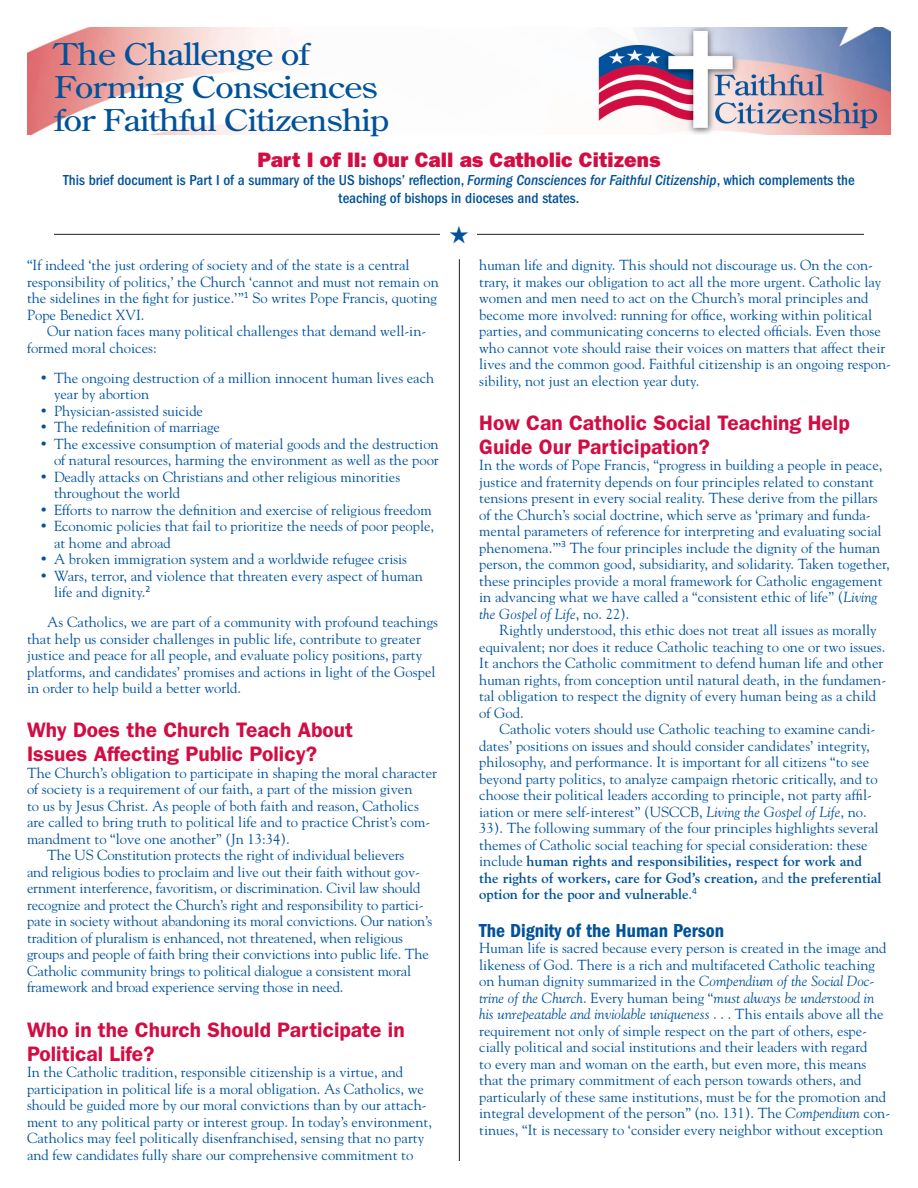
<style>
.page{position:relative;width:918px;height:1188px;background:#fff}
.page>*{position:absolute;margin:0;border:0;box-sizing:border-box;transform-origin:0 0}
.t1{font:30px "Century Old Style Std";letter-spacing:-.025em;color:#01529a;scale:1.2 1}
.t2{font:600 21px/24px "ITC Franklin Gothic Std";color:#d20d44}
.Part_Title{font:21px "ITC Franklin Gothic Std Hvy";color:#d20d44}
.t3{font:19.5px "ITC Franklin Gothic Std Dm Cd";color:#01529a}
.t4{font:500 condensed 15px/18px "ITC Franklin Gothic Std";color:#01529a;text-align:center}
.paraNoindent{font:14.55px/16.5px "Goudy Std";color:#01529a}
.para{font:14.55px/16.5px "Goudy Std";color:#01529a}
.s1{font-style:italic}
.s2{font-weight:700}
</style>
<div class="page">
<img style="left:27px;top:27px;width:864px;height:108px">
<hr style="left:459px;top:259px;width:1px;height:902px;background:#231f20">
<hr style="left:54px;top:234px;width:810px;height:1px;background:#231f20">
<div style="left:441px;top:225px;width:36px;height:27px;background:#fff"></div>
<p class="t1" style="left:54px;top:35px;width:214px">The Challenge of</p>
<p class="t1" style="left:54px;top:68px;width:271px">Forming Consciences</p>
<p class="t1" style="left:54px;top:101px;width:281px">for Faithful Citizenship</p>
<p class="Part_Title" style="left:258px;top:148px;width:404px">Part I of II: Our Call as Catholic Citizens</p>
<p class="t4" style="left:63px;top:172px;width:793px">This brief document is Part I of a summary of the US bishops’ reflection, <span class="s1">Forming Consciences for Faithful Citizenship</span>, which complements the teaching of bishops in dioceses and states.</p>
<p class="paraNoindent" style="left:27px;top:257px;width:413px">“If indeed ‘the just ordering of society and of the state is a central responsibility of politics,’ the Church ‘cannot and must not remain on the sidelines in the fight for justice.’”<sup>1</sup> So writes Pope Francis, quoting Pope Benedict XVI.</p>
<p class="para" style="left:27px;top:323px;width:401px;text-indent:20px">Our nation faces many political challenges that demand well-in&shy;formed moral choices:</p>
<p class="paraNoindent" style="left:54px;top:369px;width:382px;text-indent:-14px">• The ongoing destruction of a million innocent human lives each year by abortion</p>
<p class="paraNoindent" style="left:40px;top:402px;width:164px">• Physician-assisted suicide</p>
<p class="paraNoindent" style="left:40px;top:419px;width:181px">• The redefinition of marriage</p>
<p class="paraNoindent" style="left:40px;top:435px;width:400px;text-align:right">• The excessive consumption of material goods and the destruction of natural resources, harming the environment as well as the poor</p>
<p class="paraNoindent" style="left:54px;top:468px;width:348px;text-indent:-14px">• Deadly attacks on Christians and other religious minorities throughout the world</p>
<p class="paraNoindent" style="left:40px;top:501px;width:393px">• Efforts to narrow the definition and exercise of religious freedom</p>
<p class="paraNoindent" style="left:54px;top:518px;width:382px;text-indent:-14px">• Economic policies that fail to prioritize the needs of poor people, at home and abroad</p>
<p class="paraNoindent" style="left:40px;top:551px;width:368px">• A broken immigration system and a worldwide refugee crisis</p>
<p class="paraNoindent" style="left:54px;top:567px;width:370px;text-indent:-14px">• Wars, terror, and violence that threaten every aspect of human life and dignity.<sup>2</sup></p>
<p class="para" style="left:27px;top:614px;width:413px;text-indent:20px">As Catholics, we are part of a community with profound teachings that help us consider challenges in public life, contribute to greater justice and peace for all people, and evaluate policy positions, party platforms, and candidates’ promises and actions in light of the Gospel in order to help build a better world.</p>
<h1 class="t2" style="left:27px;top:718px;width:328px">Why Does the Church Teach About<br>Issues Affecting Public Policy?</h1>
<p class="paraNoindent" style="left:27px;top:764px;width:412px">The Church’s obligation to participate in shaping the moral character of society is a requirement of our faith, a part of the mission given<br>to us by Jesus Christ. As people of both faith and reason, Catholics are called to bring truth to political life and to practice Christ’s com&shy;mandment to “love one another” (Jn 13:34).</p>
<p class="para" style="left:27px;top:847px;width:407px;text-indent:20px">The US Constitution protects the right of individual believers<br>and religious bodies to proclaim and live out their faith without gov&shy;ernment interference, favoritism, or discrimination. Civil law should recognize and protect the Church’s right and responsibility to partici&shy;pate in society without abandoning its moral convictions. Our nation’s tradition of pluralism is enhanced, not threatened, when religious groups and people of faith bring their convictions into public life. The Catholic community brings to political dialogue a consistent moral framework and broad experience serving those in need.</p>
<h1 class="t2" style="left:27px;top:1017px;width:379px">Who in the Church Should Participate in<br>Political Life?</h1>
<p class="paraNoindent" style="left:27px;top:1064px;width:407px">In the Catholic tradition, responsible citizenship is a virtue, and participation in political life is a moral obligation. As Catholics, we should be guided more by our moral convictions than by our attach&shy;ment to any political party or interest group. In today’s environment, Catholics may feel politically disenfranchised, sensing that no party and few candidates fully share our comprehensive commitment to</p>
<p class="paraNoindent" style="left:479px;top:257px;width:413px">human life and dignity. This should not discourage us. On the con&shy;trary, it makes our obligation to act all the more urgent. Catholic lay women and men need to act on the Church’s moral principles and become more involved: running for office, working within political parties, and communicating concerns to elected officials. Even those who cannot vote should raise their voices on matters that affect their lives and the common good. Faithful citizenship is an ongoing respon&shy;sibility, not just an election year duty.</p>
<h1 class="t2" style="left:479px;top:411px;width:372px">How Can Catholic Social Teaching Help<br>Guide Our Participation?</h1>
<p class="paraNoindent" style="left:479px;top:457px;width:412px">In the words of Pope Francis, “progress in building a people in peace, justice and fraternity depends on four principles related to constant tensions present in every social reality. These derive from the pillars of the Church’s social doctrine, which serve as ‘primary and funda&shy;mental parameters of reference for interpreting and evaluating social phenomena.’”<sup>3</sup> The four principles include the dignity of the human person, the common good, subsidiarity, and solidarity. Taken together, these principles provide a moral framework for Catholic engagement in advancing what we have called a “consistent ethic of life” (<span class="s1">Living the Gospel of Life</span>, no. 22).</p>
<p class="para" style="left:479px;top:622px;width:408px;text-indent:20px">Rightly understood, this ethic does not treat all issues as morally equivalent; nor does it reduce Catholic teaching to one or two issues.<br>It anchors the Catholic commitment to defend human life and other human rights, from conception until natural death, in the fundamen&shy;tal obligation to respect the dignity of every human being as a child of God.</p>
<p class="para" style="left:479px;top:721px;width:404px;text-indent:20px">Catholic voters should use Catholic teaching to examine candi&shy;dates’ positions on issues and should consider candidates’ integrity, philosophy, and performance. It is important for all citizens “to see beyond party politics, to analyze campaign rhetoric critically, and to choose their political leaders according to principle, not party affil&shy;iation or mere self-interest” (USCCB, <span class="s1">Living the Gospel of Life</span>, no.<br>33). The following summary of the four principles highlights several themes of Catholic social teaching for special consideration: these include <span class="s2">human rights and responsibilities, respect for work and the rights of workers, care for God’s creation,</span> and <span class="s2">the preferential option for the poor and vulnerable</span>.<sup>4</sup></p>
<h2 class="t3" style="left:479px;top:919px;width:246px">The Dignity of the Human Person</h2>
<p class="paraNoindent" style="left:479px;top:940px;width:412px">Human life is sacred because every person is created in the image and likeness of God. There is a rich and multifaceted Catholic teaching on human dignity summarized in the <span class="s1">Compendium of the Social Doc&shy;trine of the Church</span>. Every human being “<span class="s1">must always be understood in his unrepeatable and inviolable uniqueness</span> . . . This entails above all the requirement not only of simple respect on the part of others, espe&shy;cially political and social institutions and their leaders with regard<br>to every man and woman on the earth, but even more, this means that the primary commitment of each person towards others, and particularly of these same institutions, must be for the promotion and integral development of the person” (no. 131). The <span class="s1">Compendium</span> con&shy;tinues, “It is necessary to ‘consider every neighbor without exception</p>
</div>
